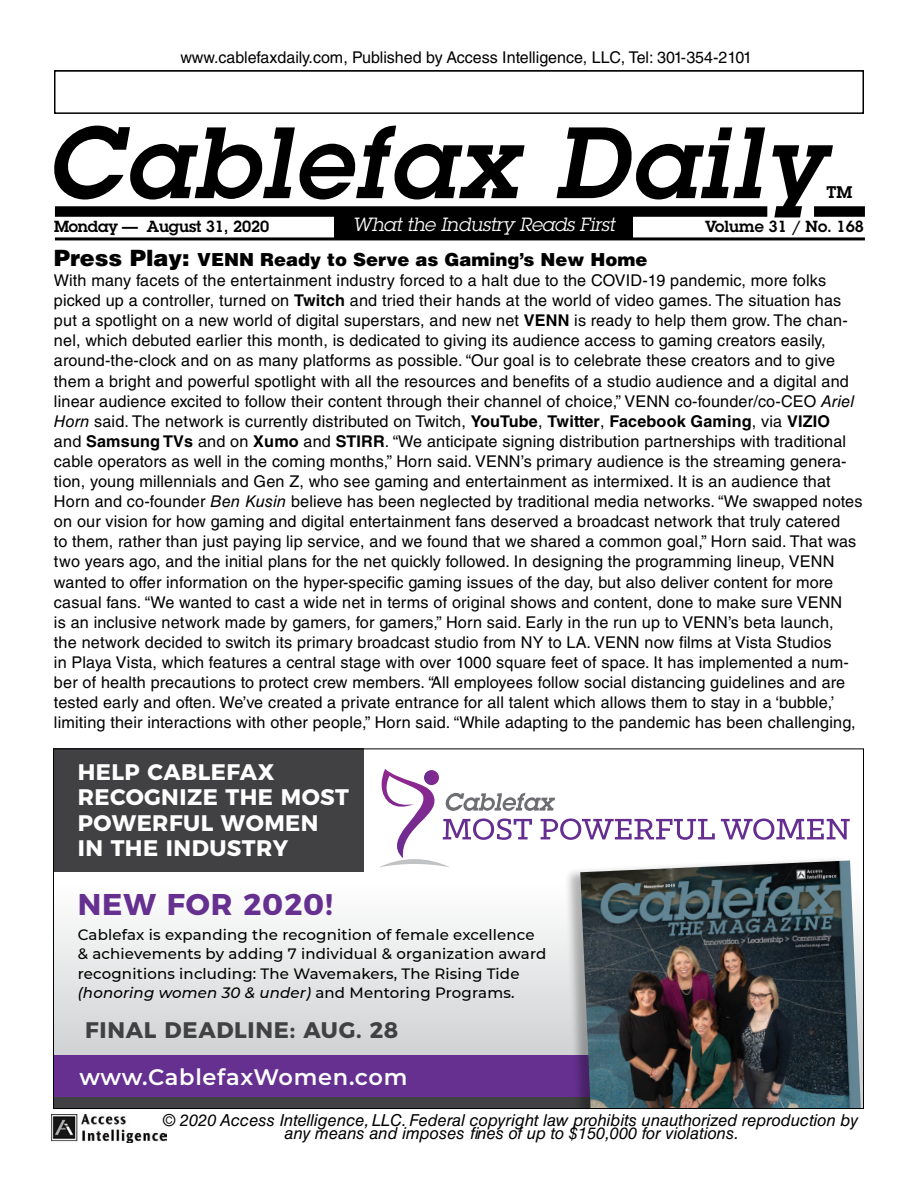
<style>
.page{position:relative;width:918px;height:1188px;background:#fff}
.page>*{position:absolute;margin:0;border:0;box-sizing:border-box;transform-origin:0 0}
.t1{font:italic 600 99px "Lubalin Graph Std";letter-spacing:.03em;color:#000}
.t2{font:700 30px "Montserrat";letter-spacing:.03em;color:#663091}
.t3{font:700 22.5px/25.5px "Montserrat";letter-spacing:.02em;color:#fff}
.t4{font:600 22.5px "Montserrat";letter-spacing:.03em;color:#fff}
.t5{font:700 22.5px "Montserrat";letter-spacing:.03em;color:#414042}
.t6{font:italic 18.75px "Lubalin Graph Std";letter-spacing:-.01em;color:#fff}
.t7{font:900 18px "Helvetica LT Std";color:#000}
.t8{font:italic 16.5px/13.5px "Helvetica LT Std";color:#000;text-align:center}
.t9{font:600 16.5px "Lubalin Graph Std";color:#000}
.t10{font:16.2px/20.1px "Helvetica LT Std";letter-spacing:.01em;color:#000}
.t11{font:600 15.75px "Lubalin Graph Std";letter-spacing:-.01em;color:#000}
.t12{font:500 15px/19.5px "Montserrat";letter-spacing:.01em;color:#000}
.s1{font-size:22.5px}
.s2{font-weight:700}
.s3{font-style:italic}
</style>
<div class="page">
<div style="left:55px;top:206px;width:712px;height:11px;background:#000"></div>
<div style="left:814px;top:206px;width:51px;height:11px;background:#000"></div>
<div style="left:334px;top:212px;width:299px;height:26px;background:#000"></div>
<hr style="left:55px;top:237px;width:810px;height:3px;background:#000">
<img style="left:52px;top:1114px;width:115px;height:29px">
<div style="left:54px;top:70px;width:810px;height:44px;border:2px solid #000"></div>
<svg style="left:55px;top:921px;width:508px;height:134px;fill:#e2e3e4"></svg>
<div style="left:53px;top:1055px;width:543px;height:54px;background:#663091"></div>
<svg style="left:721px;top:818px;width:129px;height:22px"></svg>
<svg style="left:380px;top:769px;width:335px;height:98px"></svg>
<div style="left:53px;top:749px;width:311px;height:123px;background:#414042"></div>
<div style="left:53px;top:1097px;width:543px;height:12px;background:#414042"></div>
<div style="left:563px;top:856px;width:300px;height:253px;background:#000;opacity:.3"></div>
<img style="left:580px;top:860px;width:281px;height:247px">
<p class="t10" style="left:180px;top:47px;width:573px">www.cablefaxdaily.com, Published by Access Intelligence, LLC, Tel: 301-354-2101</p>
<h1 class="t1" style="left:46px;top:97px;width:779px">Cablefax Daily</h1>
<p class="t9" style="left:827px;top:181px;width:27px">TM</p>
<p class="t6" style="left:352px;top:213px;width:264px">What the Industry Reads First</p>
<p class="t11" style="left:54px;top:216px;width:217px">Monday — August 31, 2020</p>
<p class="t11" style="left:705px;top:216px;width:160px">Volume 31 / No. 168</p>
<p class="t7" style="left:54px;top:248px;width:595px"><span class="s1">Press Play:</span> VENN Ready to Serve as Gaming’s New Home</p>
<p class="t10" style="left:54px;top:270px;width:810px">With many facets of the entertainment industry forced to a halt due to the COVID-19 pandemic, more folks picked up a controller, turned on <span class="s2">Twitch</span> and tried their hands at the world of video games. The situation has put a spotlight on a new world of digital superstars, and new net <span class="s2">VENN</span> is ready to help them grow. The chan&shy;nel, which debuted earlier this month, is dedicated to giving its audience access to gaming creators easily, around-the-clock and on as many platforms as possible. “Our goal is to celebrate these creators and to give them a bright and powerful spotlight with all the resources and benefits of a studio audience and a digital and linear audience excited to follow their content through their channel of choice,” VENN co-founder/co-CEO <span class="s3">Ariel Horn</span> said. The network is currently distributed on Twitch, <span class="s2">YouTube</span>, <span class="s2">Twitter</span>, <span class="s2">Facebook Gaming</span>, via <span class="s2">VIZIO<br></span>and <span class="s2">Samsung TVs</span> and on <span class="s2">Xumo</span> and <span class="s2">STIRR</span>. “We anticipate signing distribution partnerships with traditional cable operators as well in the coming months,” Horn said. VENN’s primary audience is the streaming genera&shy;tion, young millennials and Gen Z, who see gaming and entertainment as intermixed. It is an audience that Horn and co-founder <span class="s3">Ben Kusin</span> believe has been neglected by traditional media networks. “We swapped notes on our vision for how gaming and digital entertainment fans deserved a broadcast network that truly catered<br>to them, rather than just paying lip service, and we found that we shared a common goal,” Horn said. That was two years ago, and the initial plans for the net quickly followed. In designing the programming lineup, VENN wanted to offer information on the hyper-specific gaming issues of the day, but also deliver content for more casual fans. “We wanted to cast a wide net in terms of original shows and content, done to make sure VENN<br>is an inclusive network made by gamers, for gamers,” Horn said. Early in the run up to VENN’s beta launch,<br>the network decided to switch its primary broadcast studio from NY to LA. VENN now films at Vista Studios<br>in Playa Vista, which features a central stage with over 1000 square feet of space. It has implemented a num&shy;ber of health precautions to protect crew members. “All employees follow social distancing guidelines and are tested early and often. We’ve created a private entrance for all talent which allows them to stay in a ‘bubble,’ limiting their interactions with other people,” Horn said. “While adapting to the pandemic has been challenging,</p>
<h3 class="t3" style="left:78px;top:757px;width:273px">HELP CABLEFAX<br>RECOGNIZE THE MOST<br>POWERFUL WOMEN<br>IN THE INDUSTRY</h3>
<h2 class="t2" style="left:78px;top:879px;width:257px">NEW FOR 2020!</h2>
<p class="t12" style="left:78px;top:924px;width:470px">Cablefax is expanding the recognition of female excellence &amp; achievements by adding 7 individual &amp; organization award recognitions including: The Wavemakers, The Rising Tide <span class="s3">(honoring women 30 &amp; under)</span> and Mentoring Programs.</p>
<h3 class="t5" style="left:85px;top:1011px;width:315px">FINAL DEADLINE: AUG. 28</h3>
<h3 class="t4" style="left:79px;top:1062px;width:329px">www.CablefaxWomen.com</h3>
<p class="t8" style="left:163px;top:1113px;width:697px">© 2020 Access Intelligence, LLC. Federal copyright law prohibits unauthorized reproduction by any means and imposes fines of up to $150,000 for violations.</p>
</div>
